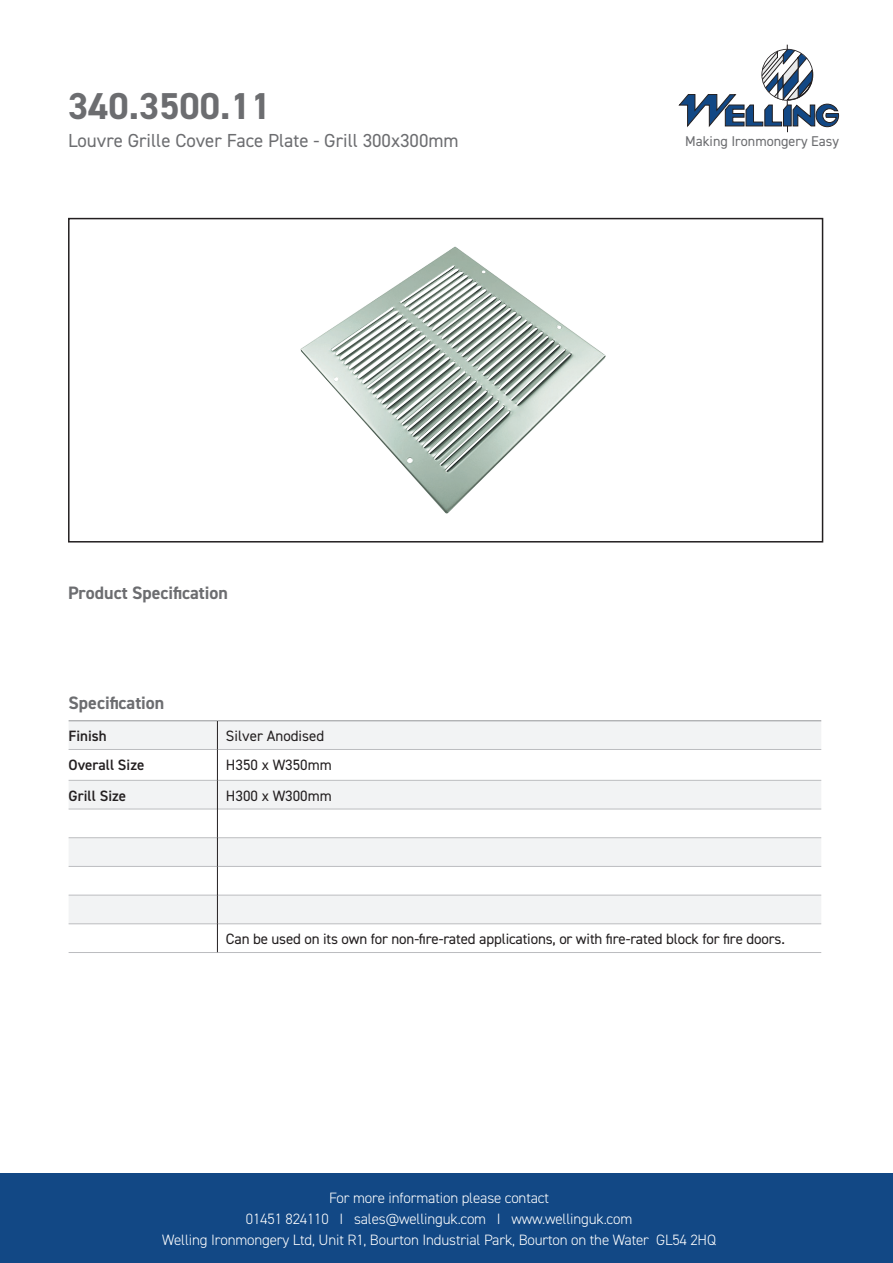
<style>
.page{position:relative;width:893px;height:1263px;background:#fff}
.page>*{position:absolute;margin:0;border:0;box-sizing:border-box;transform-origin:0 0}
.t1{font:700 37.5px "DIN2014";color:#6c6d70}
.t2{font:18.9px "DIN2014";color:#6c6d70}
.t3{font:700 18px "DIN2014";color:#6c6d70}
.t4{font:300 15px/21px "DIN2014";letter-spacing:-.01em;color:#fff;text-align:center}
.t5{font:15px "DIN2014";letter-spacing:-.01em;color:#231f20}
.t6{font:600 15px "DIN2014";color:#231f20}
.t7{font:14.1px "DIN2014";color:#6c6d70}
</style>
<div class="page">
<div style="left:0;top:1174px;width:893px;height:89px;background:#124885"></div>
<svg style="left:678px;top:45px;width:161px;height:87px"></svg>
<div style="left:68px;top:218px;width:755px;height:324px;border:2px solid #231f20"></div>
<svg style="left:69px;top:721px;width:752px;height:202px;fill:#f2f3f4"></svg>
<hr style="left:69px;top:720px;width:148px;height:1px;background:#939598">
<hr style="left:217px;top:720px;width:604px;height:1px;background:#939598">
<hr style="left:69px;top:749px;width:148px;height:1px;background:#bcbdc0">
<hr style="left:218px;top:749px;width:603px;height:1px;background:#bcbdc0">
<hr style="left:69px;top:780px;width:148px;height:1px;background:#bcbdc0">
<hr style="left:218px;top:780px;width:603px;height:1px;background:#bcbdc0">
<hr style="left:69px;top:809px;width:148px;height:1px;background:#bcbdc0">
<hr style="left:218px;top:809px;width:603px;height:1px;background:#bcbdc0">
<hr style="left:69px;top:837px;width:148px;height:1px;background:#bcbdc0">
<hr style="left:218px;top:837px;width:603px;height:1px;background:#bcbdc0">
<hr style="left:69px;top:866px;width:148px;height:1px;background:#bcbdc0">
<hr style="left:218px;top:866px;width:603px;height:1px;background:#bcbdc0">
<hr style="left:69px;top:895px;width:148px;height:1px;background:#bcbdc0">
<hr style="left:218px;top:895px;width:603px;height:1px;background:#bcbdc0">
<hr style="left:69px;top:923px;width:148px;height:1px;background:#bcbdc0">
<hr style="left:218px;top:923px;width:603px;height:1px;background:#bcbdc0">
<hr style="left:69px;top:952px;width:148px;height:1px;background:#bcbdc0">
<hr style="left:217px;top:952px;width:604px;height:1px;background:#bcbdc0">
<svg style="left:217px;top:721px;width:1px;height:28px"></svg>
<hr style="left:217px;top:749px;width:1px;height:31px;background:#231f20">
<svg style="left:217px;top:780px;width:1px;height:172px"></svg>
<img style="left:300px;top:247px;width:305px;height:267px">
<p class="t1" style="left:68px;top:81px;width:204px">340.3500.11</p>
<p class="t2" style="left:68px;top:128px;width:392px">Louvre Grille Cover Face Plate - Grill 300x300mm</p>
<p class="t3" style="left:68px;top:581px;width:161px">Product Specification</p>
<p class="t3" style="left:69px;top:691px;width:97px">Specification</p>
<p class="t6" style="left:69px;top:726px;width:40px">Finish</p>
<p class="t5" style="left:226px;top:726px;width:100px">Silver Anodised</p>
<p class="t6" style="left:69px;top:754px;width:77px">Overall Size</p>
<p class="t5" style="left:226px;top:755px;width:107px">H350 x W350mm</p>
<p class="t6" style="left:69px;top:785px;width:59px">Grill Size</p>
<p class="t5" style="left:226px;top:786px;width:107px">H300 x W300mm</p>
<p class="t7" style="left:685px;top:132px;width:155px">Making Ironmongery Easy</p>
<p class="t5" style="left:226px;top:929px;width:560px">Can be used on its own for non-fire-rated applications, or with fire-rated block for fire doors.</p>
<p class="t4" style="left:162px;top:1187px;width:555px">For more information please contact<br>01451 824110 I sales@wellinguk.com I www.wellinguk.com<br>Welling Ironmongery Ltd, Unit R1, Bourton Industrial Park, Bourton on the Water GL54 2HQ</p>
</div>
